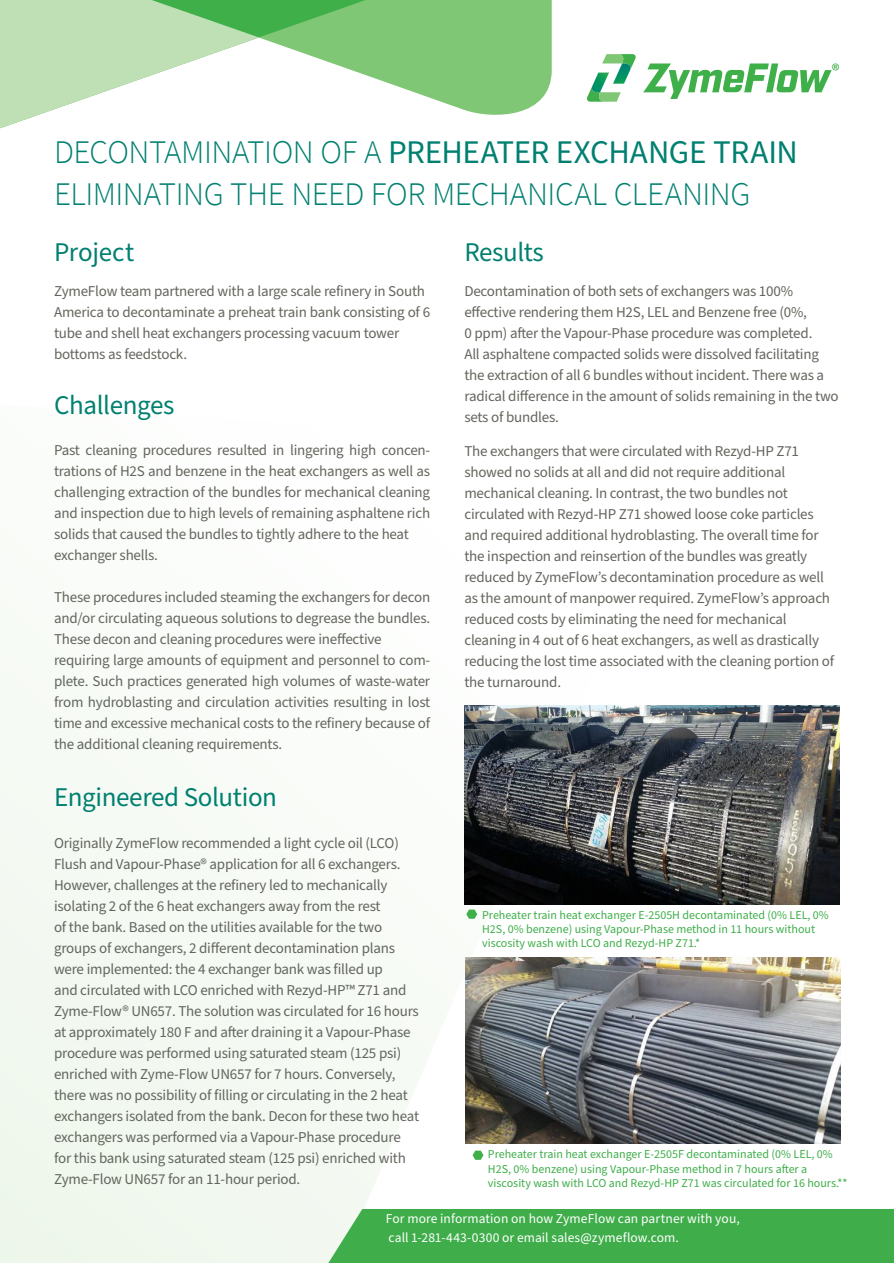
<style>
.page{position:relative;width:894px;height:1263px;background:#fff}
.page>*{position:absolute;margin:0;border:0;box-sizing:border-box;transform-origin:0 0}
.t1{font:300 33px/42px "Source Sans Pro";letter-spacing:-.015em;color:#008070}
.Body_Text_-_Justifie{font:27px "Source Sans Pro";letter-spacing:-.015em;color:#008070}
.t2{font:600 17.55px "Source Sans Pro";color:#3daf49}
.Body_-_Large{font:15px/21px "Source Sans Pro";letter-spacing:-.015em;color:#63665d}
.Body_Text_-_Justifie-2{font:15px/21px "Source Sans Pro";letter-spacing:-.015em;color:#63665d;text-align:justify}
.t3{font:13.5px/19.5px "Source Sans Pro";letter-spacing:.01em;color:#fff}
.t4{font:12px/14.4px "Source Sans Pro";color:#3fae4a}
.s1{font-weight:400}
</style>
<div class="page">
<svg style="left:0;top:703px;width:688px;height:560px"></svg>
<svg style="left:259px;top:0;width:292px;height:115px;fill:#7fc675"></svg>
<svg style="left:0;top:0;width:259px;height:129px;fill:#bfdfb5"></svg>
<img style="left:465px;top:957px;width:375px;height:186px">
<img style="left:464px;top:705px;width:375px;height:199px">
<svg style="left:472px;top:1150px;width:11px;height:9px"></svg>
<svg style="left:466px;top:909px;width:11px;height:9px"></svg>
<div style="left:311px;top:1209px;width:582px;height:54px;background:#3fae4a"></div>
<svg style="left:643px;top:63px;width:188px;height:36px"></svg>
<svg style="left:587px;top:54px;width:49px;height:48px"></svg>
<p class="t2" style="left:831px;top:59px;width:9px">®</p>
<h2 class="t1" style="left:54px;top:131px;width:745px">DECONTAMINATION OF A <span class="s1">PREHEATER EXCHANGE TRAIN<br></span>ELIMINATING THE NEED FOR MECHANICAL CLEANING</h2>
<h4 class="Body_Text_-_Justifie" style="left:54px;top:234px;width:82px">Project</h4>
<p class="Body_Text_-_Justifie-2" style="left:54px;top:281px;width:372px">ZymeFlow team partnered with a large scale refinery in South</p>
<p class="Body_Text_-_Justifie-2" style="left:54px;top:302px;width:377px">America to decontaminate a preheat train bank consisting of 6 tube and shell heat exchangers processing vacuum tower</p>
<p class="Body_Text_-_Justifie-2" style="left:54px;top:344px;width:134px">bottoms as feedstock.</p>
<p class="Body_Text_-_Justifie" style="left:54px;top:387px;width:122px">Challenges</p>
<p class="Body_Text_-_Justifie-2" style="left:54px;top:440px;width:377px">Past cleaning procedures resulted in lingering high concen&shy;trations of H2S and benzene in the heat exchangers as well as challenging extraction of the bundles for mechanical cleaning and inspection due to high levels of remaining asphaltene rich solids that caused the bundles to tightly adhere to the heat</p>
<p class="Body_Text_-_Justifie-2" style="left:54px;top:545px;width:105px">exchanger shells.</p>
<p class="Body_Text_-_Justifie-2" style="left:54px;top:587px;width:377px">These procedures included steaming the exchangers for decon and/or circulating aqueous solutions to degrease the bundles.<br>These decon and cleaning procedures were ineffective</p>
<p class="Body_Text_-_Justifie-2" style="left:54px;top:650px;width:377px">requiring large amounts of equipment and personnel to com&shy;plete. Such practices generated high volumes of waste-water from hydroblasting and circulation activities resulting in lost time and excessive mechanical costs to the refinery because of the additional cleaning requirements.</p>
<p class="Body_Text_-_Justifie" style="left:54px;top:779px;width:224px">Engineered Solution</p>
<p class="Body_-_Large" style="left:54px;top:833px;width:366px">Originally ZymeFlow recommended a light cycle oil (LCO)<br>Flush and Vapour-Phase® application for all 6 exchangers.<br>However, challenges at the refinery led to mechanically isolating 2 of the 6 heat exchangers away from the rest<br>of the bank. Based on the utilities available for the two groups of exchangers, 2 different decontamination plans were implemented: the 4 exchanger bank was filled up<br>and circulated with LCO enriched with Rezyd-HP™ Z71 and Zyme-Flow® UN657. The solution was circulated for 16 hours at approximately 180 F and after draining it a Vapour-Phase procedure was performed using saturated steam (125 psi) enriched with Zyme-Flow UN657 for 7 hours. Conversely, there was no possibility of filling or circulating in the 2 heat exchangers isolated from the bank. Decon for these two heat exchangers was performed via a Vapour-Phase procedure for this bank using saturated steam (125 psi) enriched with Zyme-Flow UN657 for an 11-hour period.</p>
<p class="Body_Text_-_Justifie" style="left:464px;top:234px;width:81px">Results</p>
<p class="Body_-_Large" style="left:464px;top:281px;width:376px">Decontamination of both sets of exchangers was 100% effective rendering them H2S, LEL and Benzene free (0%,<br>0 ppm) after the Vapour-Phase procedure was completed.<br>All asphaltene compacted solids were dissolved facilitating the extraction of all 6 bundles without incident. There was a radical difference in the amount of solids remaining in the two sets of bundles.</p>
<p class="Body_-_Large" style="left:464px;top:441px;width:371px">The exchangers that were circulated with Rezyd-HP Z71 showed no solids at all and did not require additional mechanical cleaning. In contrast, the two bundles not circulated with Rezyd-HP Z71 showed loose coke particles and required additional hydroblasting. The overall time for the inspection and reinsertion of the bundles was greatly reduced by ZymeFlow’s decontamination procedure as well as the amount of manpower required. ZymeFlow’s approach reduced costs by eliminating the need for mechanical cleaning in 4 out of 6 heat exchangers, as well as drastically reducing the lost time associated with the cleaning portion of the turnaround.</p>
<p class="t4" style="left:482px;top:907px;width:348px">Preheater train heat exchanger E-2505H decontaminated (0% LEL, 0%<br>H2S, 0% benzene) using Vapour-Phase method in 11 hours without viscosity wash with LCO and Rezyd-HP Z71.*</p>
<p class="t4" style="left:487px;top:1147px;width:346px">Preheater train heat exchanger E-2505F decontaminated (0% LEL, 0%<br>H2S, 0% benzene) using Vapour-Phase method in 7 hours after a</p>
<p class="t4" style="left:487px;top:1176px;width:361px">viscosity wash with LCO and Rezyd-HP Z71 was circulated for 16 hours.**</p>
<p class="t3" style="left:385px;top:1209px;width:355px">For more information on how ZymeFlow can partner with you, call 1-281-443-0300 or email sales@zymeflow.com.</p>
</div>
